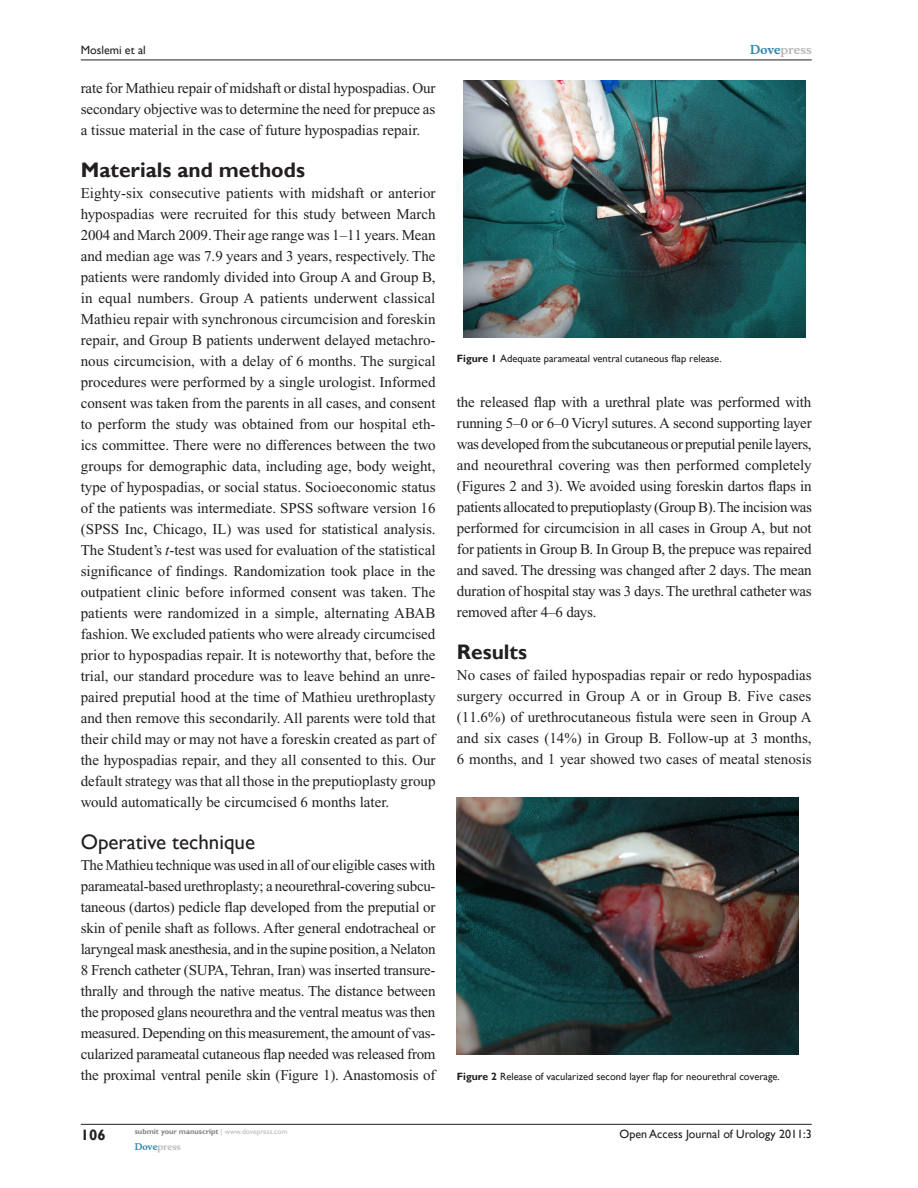
<style>
.page{position:relative;width:918px;height:1188px;background:#fff}
.page>*{position:absolute;margin:0;border:0;box-sizing:border-box;transform-origin:0 0}
.t1{font:700 21px "Gill Sans";color:#231f20}
.t2{font:21px "Gill Sans";color:#231f20}
.t3{font:15px/21px "Times New Roman";color:#231f20;text-align:justify}
.t4{font:700 15px "Gill Sans";color:#231f20}
.t5{font:12px "Gill Sans";color:#231f20}
.t6{font:700 12px "Musee";color:#b8b9bc}
.t7{font:10.5px "Gill Sans";color:#231f20}
.t8{font:700 9px "Musee";color:#b8b9bc}
.t9{font:700 7.5px "Gill Sans";color:#808285}
.s1{font-style:italic}
.s2{color:#3485ae}
.s3{font-weight:700}
.s4{font-weight:400;color:#b8b9bc}
</style>
<div class="page">
<hr style="left:81px;top:1124px;width:731px;height:1px;background:#231f20">
<hr style="left:81px;top:60px;width:731px;height:1px;background:#231f20">
<img style="left:463px;top:81px;width:342px;height:256px">
<img style="left:457px;top:798px;width:342px;height:256px">
<p class="t5" style="left:81px;top:43px;width:67px">Moslemi et al</p>
<p class="t3" style="left:81px;top:77px;width:356px">rate for Mathieu repair of midshaft or distal hypospadias. Our secondary objective was to determine the need for prepuce as a tissue material in the case of future hypospadias repair.</p>
<h1 class="t1" style="left:81px;top:157px;width:226px">Materials and methods</h1>
<p class="t3" style="left:81px;top:182px;width:356px">Eighty-six consecutive patients with midshaft or anterior hypospadias were recruited for this study between March 2004 and March 2009. Their age range was 1–11 years. Mean and median age was 7.9 years and 3 years, respectively. The patients were randomly divided into Group A and Group B, in equal numbers. Group A patients underwent classical Mathieu repair with synchronous circumcision and foreskin repair, and Group B patients underwent delayed metachro&shy;nous circumcision, with a delay of 6 months. The surgical procedures were performed by a single urologist. Informed consent was taken from the parents in all cases, and consent to perform the study was obtained from our hospital eth&shy;ics committee. There were no differences between the two groups for demographic data, including age, body weight, type of hypospadias, or social status. Socioeconomic status of the patients was intermediate. SPSS software version 16 (SPSS Inc, Chicago, IL) was used for statistical analysis.<br>The Student’s <span class="s1">t</span>-test was used for evaluation of the statistical significance of findings. Randomization took place in the outpatient clinic before informed consent was taken. The patients were randomized in a simple, alternating ABAB fashion. We excluded patients who were already circumcised prior to hypospadias repair. It is noteworthy that, before the trial, our standard procedure was to leave behind an unre&shy;paired preputial hood at the time of Mathieu urethroplasty and then remove this secondarily. All parents were told that their child may or may not have a foreskin created as part of the hypospadias repair, and they all consented to this. Our default strategy was that all those in the preputioplasty group would automatically be circumcised 6 months later.</p>
<h1 class="t2" style="left:81px;top:829px;width:176px">Operative technique</h1>
<p class="t3" style="left:81px;top:854px;width:356px">The Mathieu technique was used in all of our eligible cases with parameatal-based urethroplasty; a neourethral-covering subcu&shy;taneous (dartos) pedicle flap developed from the preputial or skin of penile shaft as follows. After general endotracheal or laryngeal mask anesthesia, and in the supine position, a Nelaton 8 French catheter (SUPA, Tehran, Iran) was inserted transure&shy;thrally and through the native meatus. The distance between the proposed glans neourethra and the ventral meatus was then measured. Depending on this measurement, the amount of vas&shy;cularized parameatal cutaneous flap needed was released from the proximal ventral penile skin (Figure 1). Anastomosis of</p>
<p class="t6" style="left:750px;top:43px;width:63px"><span class="s2">Dove</span>press</p>
<p class="t7" style="left:457px;top:353px;width:266px"><span class="s3">Figure 1</span> Adequate parameatal ventral cutaneous flap release.</p>
<p class="t3" style="left:457px;top:392px;width:357px">the released flap with a urethral plate was performed with running 5–0 or 6–0 Vicryl sutures. A second supporting layer was developed from the subcutaneous or preputial penile layers, and neourethral covering was then performed completely (Figures 2 and 3). We avoided using foreskin dartos flaps in patients allocated to preputioplasty (Group B). The incision was performed for circumcision in all cases in Group A, but not for patients in Group B. In Group B, the prepuce was repaired and saved. The dressing was changed after 2 days. The mean duration of hospital stay was 3 days. The urethral catheter was removed after 4–6 days.</p>
<h1 class="t1" style="left:457px;top:640px;width:72px">Results</h1>
<p class="t3" style="left:457px;top:665px;width:356px">No cases of failed hypospadias repair or redo hypospadias surgery occurred in Group A or in Group B. Five cases (11.6%) of urethrocutaneous fistula were seen in Group A and six cases (14%) in Group B. Follow-up at 3 months, 6 months, and 1 year showed two cases of meatal stenosis</p>
<p class="t7" style="left:457px;top:1070px;width:324px"><span class="s3">Figure 2</span> Release of vacularized second layer flap for neourethral coverage.</p>
<p class="t4" style="left:81px;top:1126px;width:26px">106</p>
<p class="t9" style="left:135px;top:1127px;width:154px">submit your manuscript <span class="s4">| www.dovepress.com</span></p>
<p class="t8" style="left:135px;top:1141px;width:48px"><span class="s2">Dove</span>press</p>
<p class="t5" style="left:620px;top:1127px;width:194px">Open Access Journal of Urology 2011:3</p>
</div>
